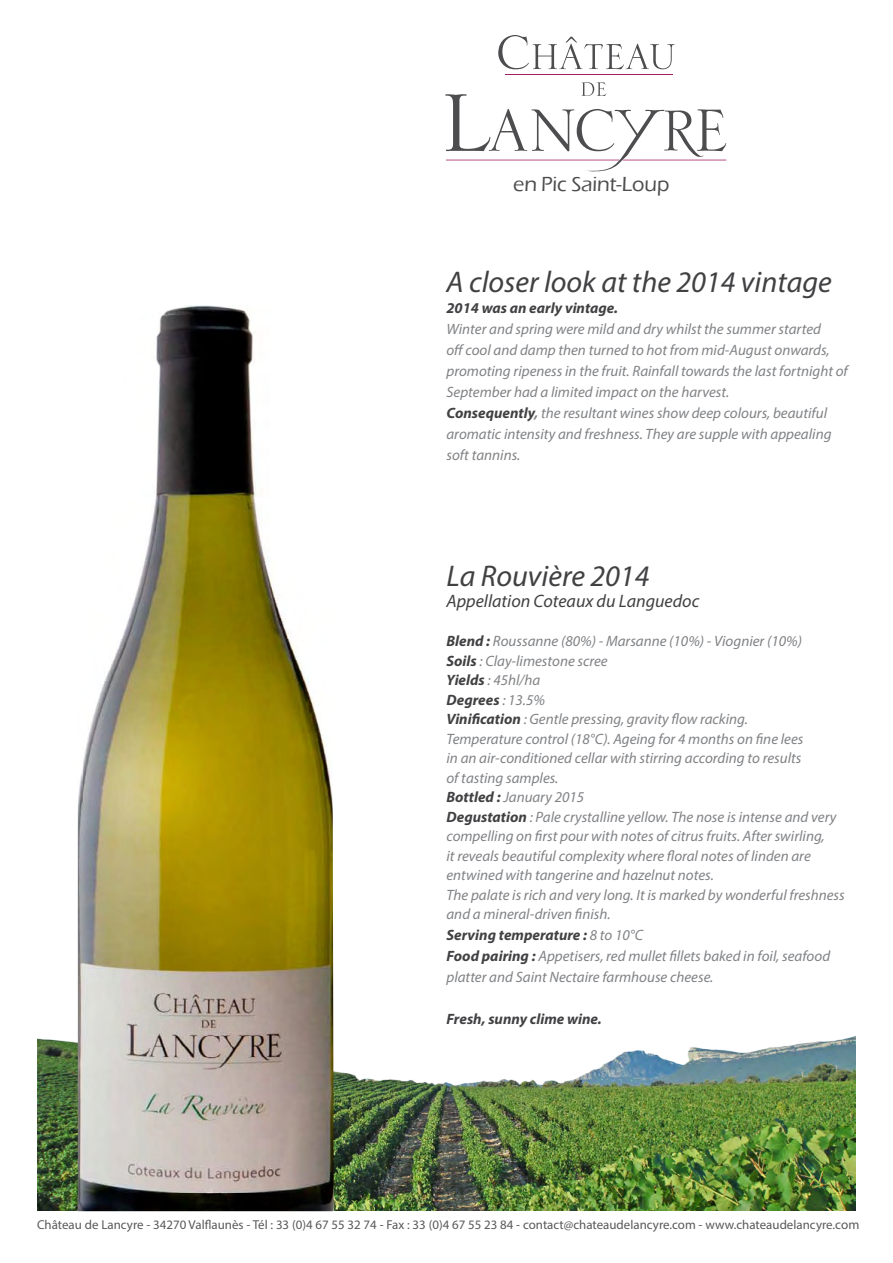
<style>
.page{position:relative;width:893px;height:1263px;background:#fff}
.page>*{position:absolute;margin:0;border:0;box-sizing:border-box;transform-origin:0 0}
.t1{font:italic 30px "Myriad Pro";color:#414042}
.t2{font:500 21px "Eras ITC";color:#4d4d4f}
.t3{font:italic 18px "Myriad Pro";color:#414042}
.t4{font:italic 15px/19.5px "Myriad Pro";color:#808285}
.t5{font:italic 700 15px "Myriad Pro";color:#414042}
.t6{font:12.9px "Myriad Pro";color:#58595b}
.s1{font-weight:700;color:#414042}
.s2{font-weight:700}
.s3{font-size:13.2px}
</style>
<div class="page">
<img style="left:38px;top:979px;width:817px;height:232px">
<svg style="left:498px;top:35px;width:177px;height:34px"></svg>
<hr style="left:505px;top:75px;width:167px;height:1px;background:#a31f61">
<svg style="left:445px;top:82px;width:281px;height:90px"></svg>
<img style="left:78px;top:305px;width:256px;height:906px">
<h2 class="t2" style="left:513px;top:172px;width:158px">en Pic Saint-Loup</h2>
<h1 class="t1" style="left:446px;top:264px;width:387px">A closer look at the 2014 vintage</h1>
<p class="t5" style="left:446px;top:298px;width:173px">2014 was an early vintage.</p>
<p class="t4" style="left:446px;top:318px;width:403px;line-height:21px">Winter and spring were mild and dry whilst the summer started<br>off cool and damp then turned to hot from mid-August onwards, promoting ripeness in the fruit. Rainfall towards the last fortnight of September had a limited impact on the harvest.<br><span class="s1">Consequently</span><span class="s2">,</span> the resultant wines show deep colours, beautiful aromatic intensity and freshness. They are supple with appealing soft tannins.</p>
<h1 class="t1" style="left:446px;top:558px;width:204px">La Rouvière 2014</h1>
<p class="t3" style="left:446px;top:590px;width:254px">Appellation Coteaux du Languedoc</p>
<p class="t4" style="left:446px;top:631px;width:400px"><span class="s1">Blend :</span> Roussanne (80%) - Marsanne (10%) - Viognier (10%)<br><span class="s1">Soils</span> : Clay-limestone scree<br><span class="s1">Yields</span> : 45hl/ha<br><span class="s1">Degrees</span> : 13.5%<br><span class="s1">Vinification</span> : Gentle pressing, gravity flow racking.<br>Temperature control (18°C). Ageing for 4 months on fine lees<br>in an air-conditioned cellar with stirring according to results<br>of tasting samples.<br><span class="s1">Bottled :</span> January 2015<br><span class="s1">Degustation</span> : Pale crystalline yellow. The nose is intense and very compelling on first pour with notes of citrus fruits. After swirling,<br>it reveals beautiful complexity where floral notes of linden are entwined with tangerine and hazelnut notes.<br>The palate is rich and very long. It is marked by wonderful freshness and a mineral-driven finish.</p>
<p class="t4" style="left:446px;top:924px;width:385px;line-height:21px"><span class="s1">Serving temperature :</span> 8 to 10°C<br><span class="s1">Food pairing :</span> Appetisers, red mullet fillets baked in foil, seafood platter and Saint Nectaire farmhouse cheese.</p>
<p class="t5" style="left:446px;top:1009px;width:157px">Fresh, sunny clime wine.</p>
<p class="t6" style="left:37px;top:1217px;width:824px">Château de Lancyre - 34270 Valflaunès - Tél : 33 (0)4 67 55 32 74 - Fax : 33 (0)4 67 55 23 84 - contact@chateaudelancyre.com - www.chateaudelancyre.<span class="s3">com</span></p>
</div>
